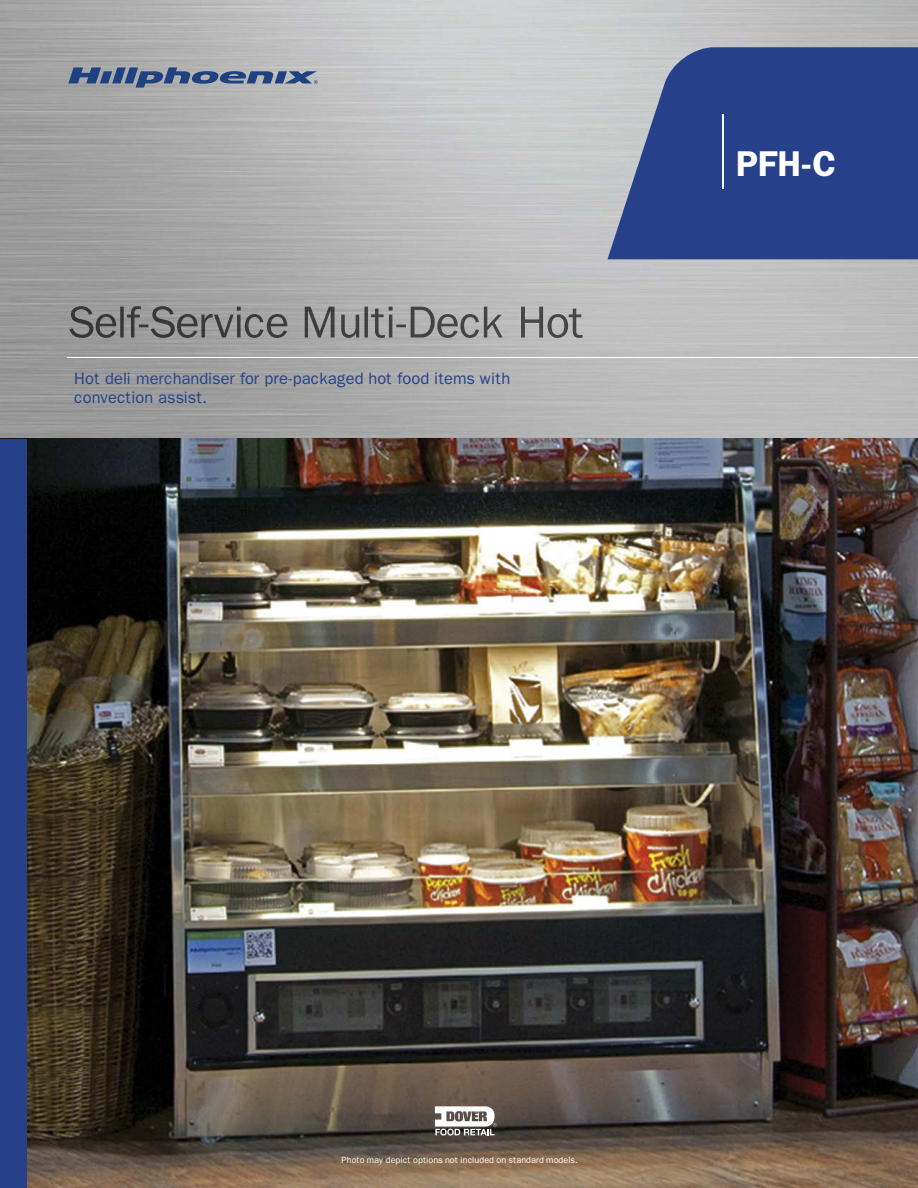
<style>
.page{position:relative;width:918px;height:1188px;background:#fff}
.page>*{position:absolute;margin:0;border:0;box-sizing:border-box;transform-origin:0 0}
.t1{font:600 36px "Franklin Gothic";color:#fff}
.t2{font:16.5px/19.5px "Franklin Gothic";letter-spacing:-.005em;color:#26418a}
.t3{font:9px "Franklin Gothic";color:#fff}
</style>
<div class="page">
<img style="left:0;top:0;width:918px;height:439px">
<img style="left:27px;top:439px;width:891px;height:749px">
<svg style="left:608px;top:47px;width:310px;height:212px;background:#395191"></svg>
<img style="left:69px;top:306px;width:514px;height:32px">
<hr style="left:68px;top:357px;width:850px;height:1px;background:#fff">
<hr style="left:722px;top:115px;width:2px;height:74px;background:#fff">
<div style="left:0;top:439px;width:27px;height:749px;background:#26418a"></div>
<svg style="left:68px;top:68px;width:250px;height:20px;background:#707f9b"></svg>
<svg style="left:435px;top:1106px;width:61px;height:30px"></svg>
<p class="t2" style="left:74px;top:368px;width:438px">Hot deli merchandiser for pre-packaged hot food items with convection assist.</p>
<h1 class="t1" style="left:736px;top:142px;width:102px">PFH-C</h1>
<p class="t3" style="left:342px;top:1155px;width:238px">Photo may depict options not included on standard models.</p>
</div>
